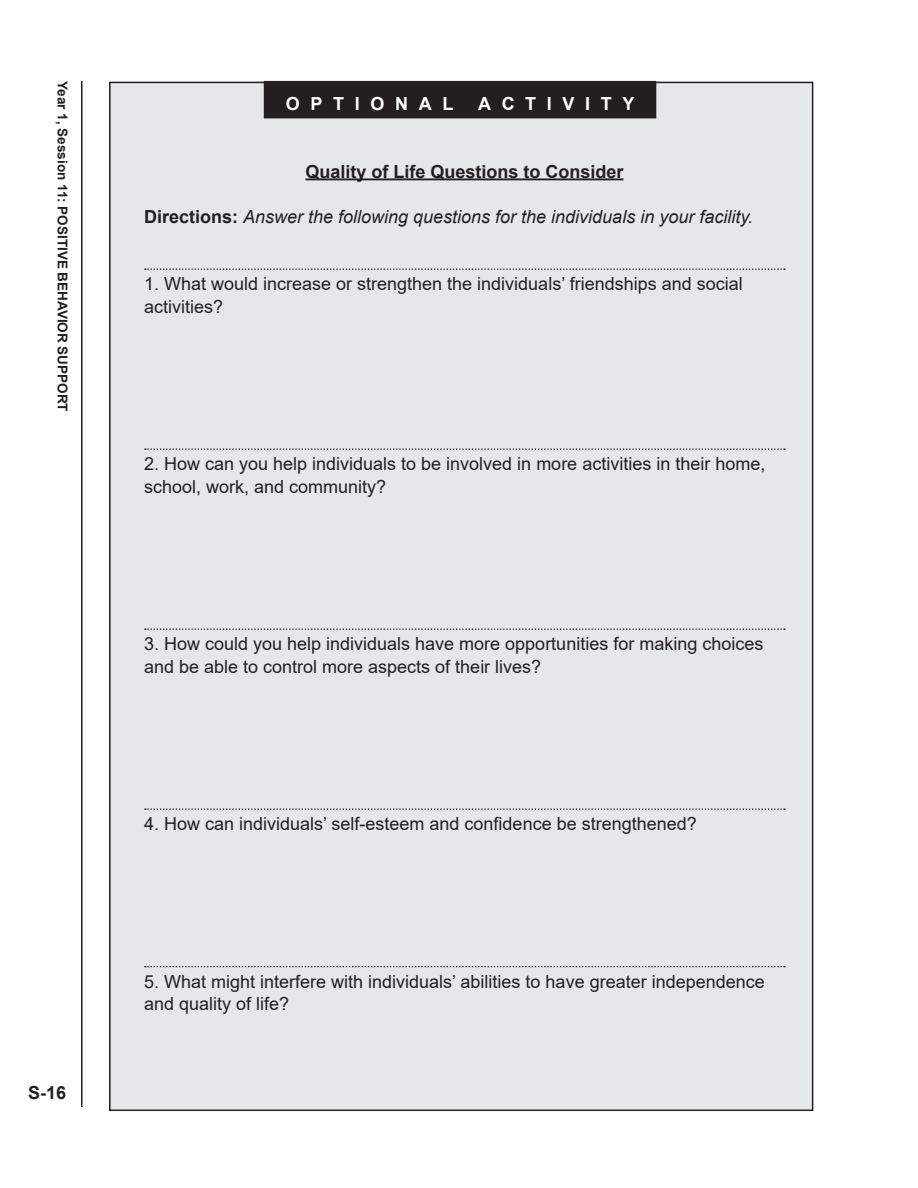
<style>
.page{position:relative;width:918px;height:1188px;background:#fff}
.page>*{position:absolute;margin:0;border:0;box-sizing:border-box;transform-origin:0 0}
.t1{font:18px/22.5px "Arial";color:#231f20}
.Scenario_Sans_Italic{font:italic 18px "Arial";color:#231f20}
.t2{font:700 18px "Arial";color:#231f20}
.Student_-_activity_b{font:700 18px "Arial";letter-spacing:.59em;color:#fff}
.t3{font:700 13.5px "Arial";color:#231f20}
.s1{font-weight:700;font-style:normal}
</style>
<div class="page">
<hr style="left:81px;top:81px;width:1px;height:1026px;background:#231f20">
<div style="left:110px;top:82px;width:703px;height:1028px;background:#e6e7e9"></div>
<div style="left:264px;top:81px;width:392px;height:37px;background:#231f20"></div>
<hr style="left:305px;top:178px;width:318px;height:2px;background:#231f20">
<svg style="left:145px;top:268px;width:640px;height:2px"></svg>
<svg style="left:145px;top:448px;width:640px;height:2px"></svg>
<svg style="left:145px;top:628px;width:640px;height:2px"></svg>
<svg style="left:145px;top:808px;width:640px;height:2px"></svg>
<svg style="left:145px;top:966px;width:640px;height:1px"></svg>
<p class="t3" style="left:72px;top:81px;width:332px;rotate:90deg">Year 1, Session 11: POSITIVE BEHAVIOR SUPPORT</p>
<p class="t2" style="left:28px;top:1079px;width:40px">S-16</p>
<p class="Student_-_activity_b" style="left:286px;top:91px;width:169px">OPTIONAL</p>
<p class="Student_-_activity_b" style="left:478px;top:91px;width:158px">ACTIVITY</p>
<p class="t2" style="left:305px;top:158px;width:320px">Quality of Life Questions to Consider</p>
<p class="Scenario_Sans_Italic" style="left:144px;top:205px;width:610px"><span class="s1">Directions:</span> Answer the following questions for the individuals in your facility.</p>
<p class="t1" style="left:144px;top:272px;width:600px">1. What would increase or strengthen the individuals’ friendships and social activities?</p>
<p class="t1" style="left:144px;top:452px;width:623px">2. How can you help individuals to be involved in more activities in their home, school, work, and community?</p>
<p class="t1" style="left:144px;top:632px;width:621px">3. How could you help individuals have more opportunities for making choices and be able to control more aspects of their lives?</p>
<p class="t1" style="left:144px;top:812px;width:554px">4. How can individuals’ self-esteem and confidence be strengthened?</p>
<p class="t1" style="left:144px;top:970px;width:622px">5. What might interfere with individuals’ abilities to have greater independence and quality of life?</p>
</div>
